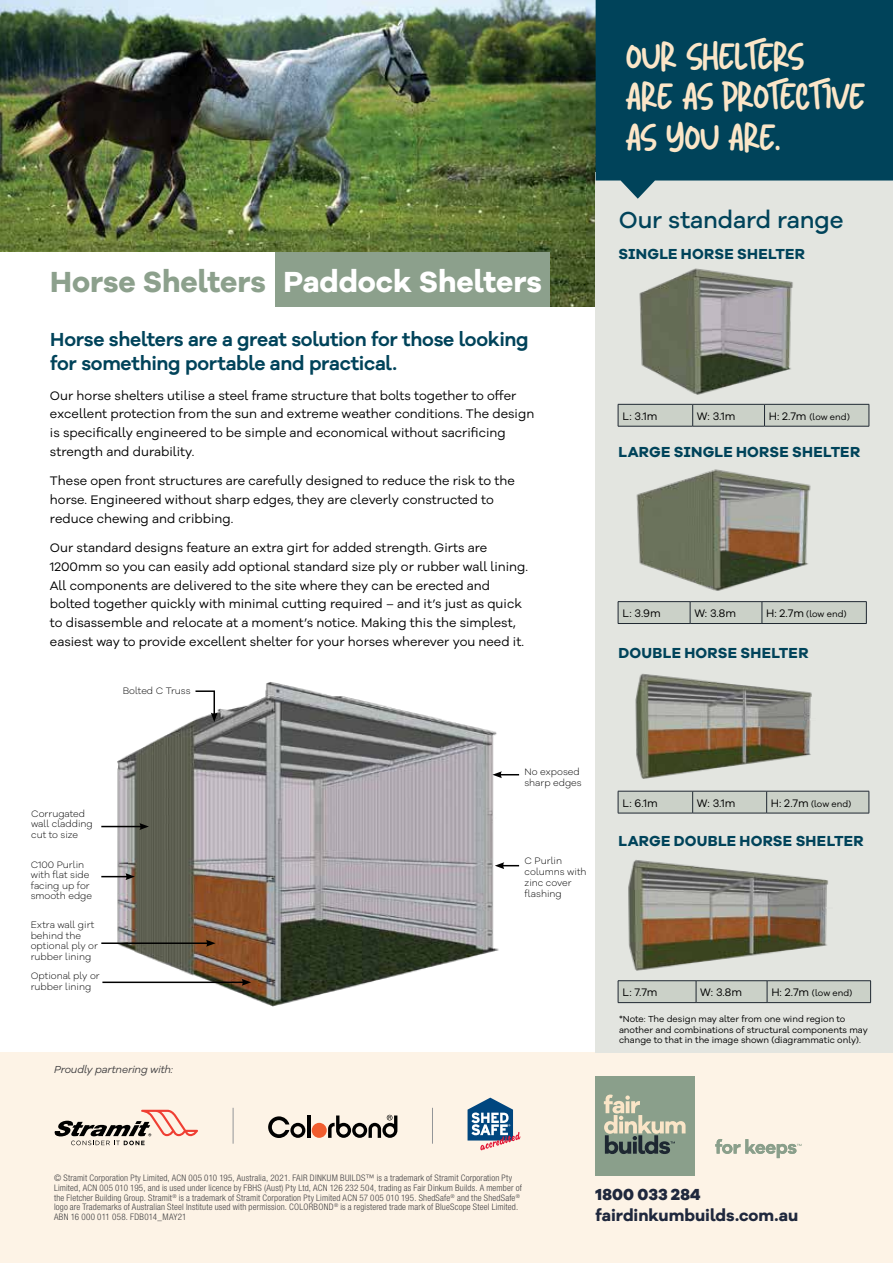
<style>
.page{position:relative;width:893px;height:1263px;background:#fff}
.page>*{position:absolute;margin:0;border:0;box-sizing:border-box;transform-origin:0 0}
.t1{font:35.55px/40.5px "New Sun Yandi Designs";color:#fbe6c8}
.t2{font:700 30px "Galano Grotesque Alt";letter-spacing:-.005em;color:#fff}
.t3{font:500 23.85px "Galano Grotesque Alt";letter-spacing:-.005em;color:#00435a}
.t4{font:600 19.5px/24px "Galano Grotesque Alt";letter-spacing:-.015em;color:#00435a}
.t5{font:700 16.5px "Galano Grotesque Alt";color:#1f283d}
.t6{font:800 16.5px "Galano Grotesque Alt";letter-spacing:.005em;color:#1f283d}
.t7{font:700 15px "Galano Grotesque Alt";letter-spacing:.02em;color:#00435a}
.t8{font:12.75px/18.8px "Galano Grotesque Alt";color:#000}
.t9{font:11.25px "Galano Grotesque Alt";color:#000}
.t10{font:italic 10.5px "Galano Grotesque Alt";letter-spacing:-.01em;color:#414042}
.t11{font:300 9.6px/10.5px "Galano Grotesque Alt";color:#000}
.t12{font:300 condensed 9px/9.8px "Helvetica Neue LT Std";letter-spacing:.02em;color:#414042}
.t13{font:9px/10.8px "Galano Grotesque Alt";color:#000}
.s1{color:#8ca08c}
.s2{font-size:11.25px}
</style>
<div class="page">
<div style="left:0;top:1052px;width:893px;height:211px;background:#fdf3e6"></div>
<img style="left:0;top:0;width:596px;height:307px">
<div style="left:0;top:252px;width:276px;height:55px;background:#fff"></div>
<svg style="left:268px;top:1116px;width:37px;height:22px"></svg>
<hr style="left:307px;top:1115px;width:3px;height:23px;background:#000">
<div style="left:312px;top:1123px;width:15px;height:15px;background:#f15d2f;border-radius:50%"></div>
<svg style="left:328px;top:1115px;width:69px;height:23px"></svg>
<svg style="left:55px;top:1110px;width:143px;height:35px"></svg>
<hr style="left:233px;top:1108px;width:1px;height:36px;background:#939598">
<hr style="left:432px;top:1108px;width:1px;height:36px;background:#939598">
<svg style="left:468px;top:1098px;width:52px;height:52px"></svg>
<div style="left:275px;top:252px;width:275px;height:55px;background:#8ca08c"></div>
<div style="left:595px;top:1076px;width:100px;height:99px;background:#8a9f8b"></div>
<svg style="left:604px;top:1094px;width:81px;height:60px"></svg>
<svg style="left:715px;top:1139px;width:86px;height:19px"></svg>
<div style="left:596px;top:172px;width:297px;height:880px;background:#e3e5e0"></div>
<hr style="left:618px;top:601px;width:72px;height:1px;background:#1f2832">
<hr style="left:690px;top:601px;width:72px;height:1px;background:#1f2832">
<hr style="left:762px;top:601px;width:105px;height:1px;background:#1f2832">
<svg style="left:618px;top:602px;width:249px;height:21px;background:#c7cdc4"></svg>
<hr style="left:618px;top:623px;width:72px;height:1px;background:#1f2832">
<hr style="left:690px;top:623px;width:72px;height:1px;background:#1f2832">
<hr style="left:762px;top:623px;width:105px;height:1px;background:#1f2832">
<img style="left:636px;top:469px;width:175px;height:122px">
<svg style="left:618px;top:404px;width:252px;height:22px;background:#bfc6be"></svg>
<hr style="left:618px;top:426px;width:75px;height:1px;background:#1f2832">
<hr style="left:693px;top:426px;width:71px;height:1px;background:#1f2832">
<hr style="left:764px;top:426px;width:105px;height:1px;background:#1f2832">
<svg style="left:618px;top:791px;width:252px;height:22px;background:#c0c6be"></svg>
<hr style="left:618px;top:813px;width:75px;height:1px;background:#1f2832">
<hr style="left:693px;top:813px;width:74px;height:1px;background:#1f2832">
<hr style="left:767px;top:813px;width:102px;height:1px;background:#1f2832">
<img style="left:635px;top:673px;width:177px;height:106px">
<hr style="left:618px;top:980px;width:78px;height:1px;background:#1f2832">
<hr style="left:696px;top:980px;width:71px;height:1px;background:#1f2832">
<hr style="left:767px;top:980px;width:104px;height:1px;background:#1f2832">
<svg style="left:618px;top:981px;width:253px;height:21px;background:#c6ccc4"></svg>
<hr style="left:618px;top:1002px;width:78px;height:1px;background:#1f2832">
<hr style="left:696px;top:1002px;width:71px;height:1px;background:#1f2832">
<hr style="left:767px;top:1002px;width:104px;height:1px;background:#1f2832">
<img style="left:628px;top:860px;width:200px;height:111px">
<img style="left:639px;top:268px;width:154px;height:127px">
<img style="left:103px;top:682px;width:396px;height:325px">
<svg style="left:194px;top:690px;width:24px;height:32px"></svg>
<hr style="left:101px;top:826px;width:41px;height:1px;background:#000">
<svg style="left:139px;top:823px;width:10px;height:7px"></svg>
<svg style="left:492px;top:771px;width:27px;height:7px"></svg>
<svg style="left:495px;top:862px;width:24px;height:7px"></svg>
<hr style="left:101px;top:942px;width:107px;height:2px;background:#000">
<svg style="left:206px;top:940px;width:10px;height:7px"></svg>
<hr style="left:102px;top:981px;width:142px;height:2px;background:#000">
<svg style="left:242px;top:979px;width:9px;height:7px"></svg>
<svg style="left:101px;top:873px;width:34px;height:7px"></svg>
<svg style="left:596px;top:0;width:297px;height:199px;background:#135165"></svg>
<h2 class="t2" style="left:50px;top:263px;width:493px"><span class="s1">Horse Shelters</span> Paddock Shelters</h2>
<h3 class="t4" style="left:50px;top:327px;width:480px">Horse shelters are a great solution for those looking for something portable and practical.</h3>
<p class="t8" style="left:50px;top:385px;width:486px">Our horse shelters utilise a steel frame structure that bolts together to offer excellent protection from the sun and extreme weather conditions. The design is specifically engineered to be simple and economical without sacrificing strength and durability.</p>
<p class="t8" style="left:50px;top:471px;width:466px">These open front structures are carefully designed to reduce the risk to the horse. Engineered without sharp edges, they are cleverly constructed to reduce chewing and cribbing.</p>
<p class="t8" style="left:50px;top:538px;width:480px">Our standard designs feature an extra girt for added strength. Girts are 1200mm so you can easily add optional standard size ply or rubber wall lining.<br>All components are delivered to the site where they can be erected and bolted together quickly with minimal cutting required – and it’s just as quick to disassemble and relocate at a moment’s notice. Making this the simplest, easiest way to provide excellent shelter for your horses wherever you need it.</p>
<p class="t11" style="left:123px;top:685px;width:69px">Bolted C Truss</p>
<p class="t11" style="left:31px;top:808px;width:63px">Corrugated wall cladding cut to size</p>
<p class="t11" style="left:31px;top:859px;width:63px">C100 Purlin with flat side facing up for smooth edge</p>
<p class="t11" style="left:31px;top:919px;width:69px">Extra wall girt behind the optional ply or rubber lining</p>
<p class="t11" style="left:31px;top:970px;width:71px">Optional ply or rubber lining</p>
<p class="t10" style="left:54px;top:1062px;width:121px">Proudly partnering with:</p>
<p class="t11" style="left:524px;top:766px;width:59px;line-height:11.2px">No exposed sharp edges</p>
<p class="t11" style="left:525px;top:854px;width:64px;line-height:11.2px">C Purlin columns with zinc cover flashing</p>
<h1 class="t1" style="left:626px;top:36px;width:241px">OUR SHELTERS<br>ARE AS PROTECTIVE<br>AS YOU ARE.</h1>
<h3 class="t3" style="left:619px;top:204px;width:226px">Our standard range</h3>
<p class="t7" style="left:619px;top:244px;width:188px">SINGLE HORSE SHELTER</p>
<p class="t9" style="left:622px;top:409px;width:37px">L: 3.1m</p>
<p class="t9" style="left:697px;top:409px;width:40px">W: 3.1m</p>
<p class="t13" style="left:769px;top:411px;width:83px"><span class="s2">H: 2.7m</span> (low end)</p>
<p class="t7" style="left:619px;top:442px;width:243px">LARGE SINGLE HORSE SHELTER</p>
<p class="t9" style="left:622px;top:606px;width:40px">L: 3.9m</p>
<p class="t9" style="left:694px;top:606px;width:43px">W: 3.8m</p>
<p class="t13" style="left:766px;top:608px;width:82px"><span class="s2">H: 2.7m</span> (low end)</p>
<p class="t7" style="left:619px;top:643px;width:191px">DOUBLE HORSE SHELTER</p>
<p class="t9" style="left:622px;top:796px;width:37px">L: 6.1m</p>
<p class="t9" style="left:697px;top:796px;width:40px">W: 3.1m</p>
<p class="t13" style="left:771px;top:798px;width:82px"><span class="s2">H: 2.7m</span> (low end)</p>
<p class="t7" style="left:619px;top:831px;width:247px">LARGE DOUBLE HORSE SHELTER</p>
<p class="t9" style="left:622px;top:985px;width:37px">L: 7.7m</p>
<p class="t9" style="left:700px;top:985px;width:43px">W: 3.8m</p>
<p class="t13" style="left:771px;top:987px;width:83px"><span class="s2">H: 2.7m</span> (low end)</p>
<p class="t13" style="left:619px;top:1013px;width:250px">*Note: The design may alter from one wind region to another and combinations of structural components may change to that in the image shown (diagrammatic only).</p>
<p class="t12" style="left:54px;top:1173px;width:469px">© Stramit Corporation Pty Limited, ACN 005 010 195, Australia, 2021. FAIR DINKUM BUILDS™ is a trademark of Stramit Corporation Pty Limited, ACN 005 010 195, and is used under licence by FBHS (Aust) Pty Ltd, ACN 126 232 504, trading as Fair Dinkum Builds. A member of the Fletcher Building Group. Stramit<sup>®</sup> is a trademark of Stramit Corporation Pty Limited ACN 57 005 010 195. ShedSafe<sup>®</sup> and the ShedSafe<sup>® </sup>logo are Trademarks of Australian Steel Institute used with permission. COLORBOND<sup>®</sup> is a registered trade mark of BlueScope Steel Limited.<br>ABN 16 000 011 058. FDB014_MAY21</p>
<p class="t6" style="left:596px;top:1183px;width:107px">1800 033 284</p>
<p class="t5" style="left:596px;top:1204px;width:204px">fairdinkumbuilds.com.au</p>
</div>
